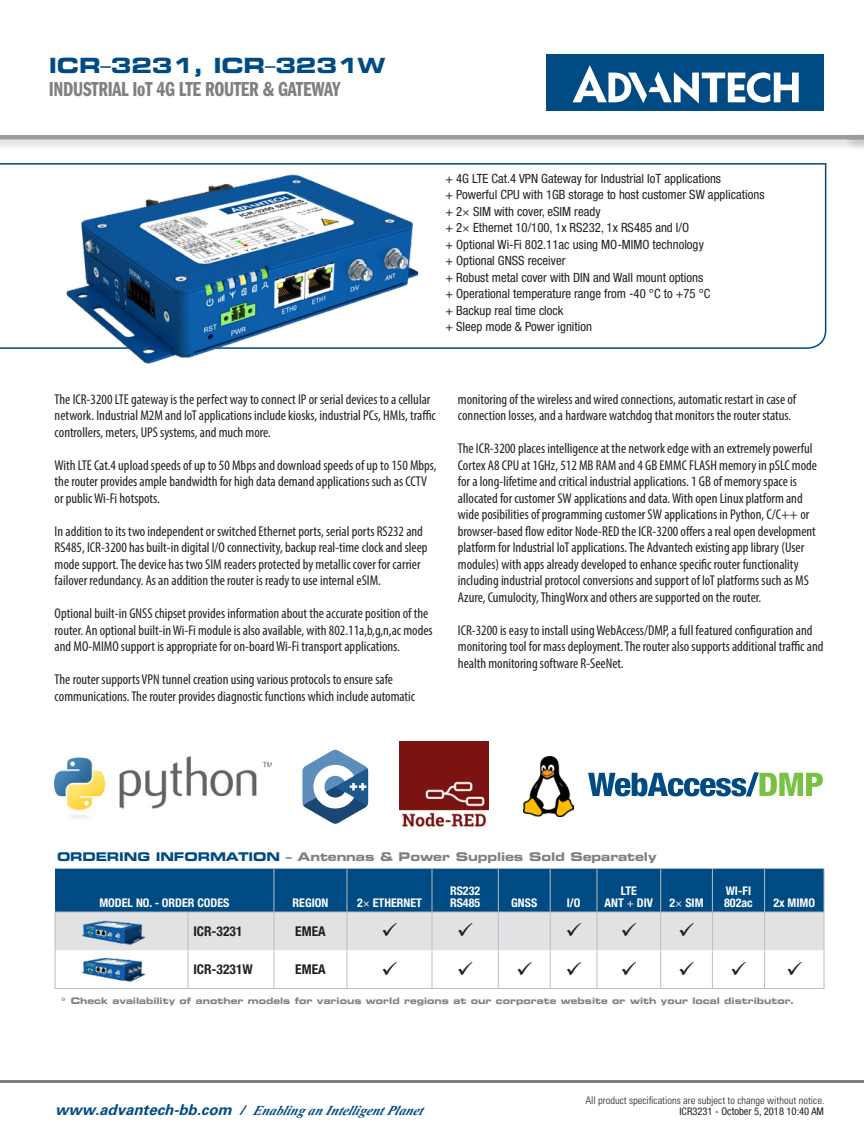
<style>
.page{position:relative;width:864px;height:1134px;background:#fff}
.page>*{position:absolute;margin:0;border:0;box-sizing:border-box;transform-origin:0 0}
.t1{font:21px "ITC Franklin Gothic Std Dm Cp";letter-spacing:-.015em;color:#808083}
.t2{font:21px "Eurostile LT Std Bold Ex 2";letter-spacing:-.01em;color:#004b84}
.t3{font:condensed 14.25px/16.5px "Myriad Pro";color:#231f20}
.t4{font:italic 700 13.5px "Times New Roman";color:#004b84}
.t5{font:700 condensed 13.5px "Helvetica Neue LT Std";color:#231f20}
.t6{font:condensed 12.75px/16.5px "Helvetica Neue LT Std";color:#231f20}
.t7{font:700 condensed 12px/12px "Helvetica Neue LT Std";color:#fff}
.t8{font:12px "Eurostile LT Std Bold Ex 2";letter-spacing:-.01em;color:#808083}
.t9{font:300 condensed 10.5px "Univers LT Std";color:#231f20}
.t10{font:condensed 10.5px "Helvetica Neue LT Std";color:#231f20}
.t11{font:9px "Eurostile LT Std Bold Ex 2";color:#808083}
.s1{font-family:"Helvetica Neue LT Pro";font-stretch:condensed}
.s2{color:#004b84}
.s3{font-weight:400}
.s4{font-family:"Univers LT Std";font-size:15px}
.s5{font-family:"Univers LT Std"}
</style>
<div class="page">
<hr style="left:0;top:1080px;width:864px;height:3px;background:#808083">
<div style="left:0;top:132px;width:864px;height:20px;background:#231f20;opacity:.25"></div>
<div style="left:0;top:135px;width:864px;height:5px;background:#9d9da1"></div>
<div style="left:844px;top:132px;width:20px;height:20px;background:#231f20;opacity:.25"></div>
<div style="left:847px;top:135px;width:17px;height:5px;background:#9d9da1"></div>
<div style="left:546px;top:54px;width:278px;height:57px;background:#004b84"></div>
<svg style="left:573px;top:65px;width:226px;height:39px"></svg>
<svg style="left:0;top:163px;width:827px;height:186px"></svg>
<img style="left:28px;top:163px;width:414px;height:201px">
<hr style="left:55px;top:950px;width:1px;height:38px;background:#bcbbbf">
<hr style="left:188px;top:951px;width:1px;height:37px;background:#bcbbbf">
<hr style="left:55px;top:988px;width:133px;height:1px;background:#bcbbbf">
<hr style="left:188px;top:988px;width:86px;height:1px;background:#bcbbbf">
<hr style="left:274px;top:951px;width:1px;height:37px;background:#bcbbbf">
<hr style="left:347px;top:951px;width:1px;height:37px;background:#bcbbbf">
<hr style="left:432px;top:951px;width:1px;height:37px;background:#bcbbbf">
<hr style="left:498px;top:951px;width:1px;height:37px;background:#bcbbbf">
<hr style="left:550px;top:951px;width:1px;height:37px;background:#bcbbbf">
<hr style="left:274px;top:988px;width:73px;height:1px;background:#bcbbbf">
<hr style="left:347px;top:988px;width:85px;height:1px;background:#bcbbbf">
<hr style="left:432px;top:988px;width:66px;height:1px;background:#bcbbbf">
<hr style="left:498px;top:988px;width:52px;height:1px;background:#bcbbbf">
<hr style="left:550px;top:988px;width:47px;height:1px;background:#bcbbbf">
<hr style="left:824px;top:869px;width:1px;height:43px;background:#bcbbbf">
<hr style="left:824px;top:912px;width:1px;height:38px;background:#bcbbbf">
<hr style="left:597px;top:951px;width:1px;height:37px;background:#bcbbbf">
<hr style="left:660px;top:951px;width:1px;height:37px;background:#bcbbbf">
<hr style="left:712px;top:951px;width:1px;height:37px;background:#bcbbbf">
<hr style="left:764px;top:951px;width:1px;height:37px;background:#bcbbbf">
<hr style="left:824px;top:950px;width:1px;height:38px;background:#bcbbbf">
<hr style="left:597px;top:988px;width:64px;height:1px;background:#bcbbbf">
<hr style="left:661px;top:988px;width:51px;height:1px;background:#bcbbbf">
<hr style="left:712px;top:988px;width:53px;height:1px;background:#bcbbbf">
<hr style="left:765px;top:988px;width:59px;height:1px;background:#bcbbbf">
<img style="left:81px;top:957px;width:65px;height:25px">
<svg style="left:588px;top:772px;width:235px;height:24px"></svg>
<img style="left:55px;top:757px;width:216px;height:62px">
<img style="left:400px;top:742px;width:88px;height:85px">
<svg style="left:302px;top:750px;width:66px;height:74px"></svg>
<img style="left:524px;top:757px;width:49px;height:59px">
<svg style="left:55px;top:869px;width:769px;height:81px;background:#6890af"></svg>
<svg style="left:497px;top:961px;width:2px;height:14px"></svg>
<svg style="left:596px;top:961px;width:2px;height:14px"></svg>
<h1 class="t2" style="left:49px;top:51px;width:338px">ICR<span class="s1">–</span>3231, ICR<span class="s1">–</span>3231W</h1>
<h1 class="t1" style="left:49px;top:77px;width:293px">INDUSTRIAL IoT 4G LTE ROUTER &amp; GATEWAY</h1>
<p class="t6" style="left:446px;top:170px;width:321px">+ 4G LTE Cat.4 VPN Gateway for Industrial IoT applications<br>+ Powerful CPU with 1GB storage to host customer SW applications + 2× SIM with cover, eSIM ready<br>+ 2× Ethernet 10/100, 1x RS232, 1x RS485 and I/O<br>+ Optional Wi-Fi 802.11ac using MO-MIMO technology<br>+ Optional GNSS receiver<br>+ Robust metal cover with DIN and Wall mount options<br>+ Operational temperature range from -40 °C to +75 °C<br>+ Backup real time clock<br>+ Sleep mode &amp; Power ignition</p>
<p class="t3" style="left:55px;top:391px;width:383px">The ICR-3200 LTE gateway is the perfect way to connect IP or serial devices to a cellular network. Industrial M2M and IoT applications include kiosks, industrial PCs, HMIs, traffic controllers, meters, UPS systems, and much more.</p>
<p class="t3" style="left:55px;top:457px;width:384px">With LTE Cat.4 upload speeds of up to 50 Mbps and download speeds of up to 150 Mbps, the router provides ample bandwidth for high data demand applications such as CCTV or public Wi-Fi hotspots.</p>
<p class="t3" style="left:55px;top:523px;width:374px">In addition to its two independent or switched Ethernet ports, serial ports RS232 and RS485, ICR-3200 has built-in digital I/O connectivity, backup real-time clock and sleep mode support. The device has two SIM readers protected by metallic cover for carrier failover redundancy. As an addition the router is ready to use internal eSIM.</p>
<p class="t3" style="left:55px;top:605px;width:380px">Optional built-in GNSS chipset provides information about the accurate position of the router. An optional built-in Wi-Fi module is also available, with 802.11a,b,g,n,ac modes and MO-MIMO support is appropriate for on-board Wi-Fi transport applications.</p>
<p class="t3" style="left:55px;top:671px;width:362px">The router supports VPN tunnel creation using various protocols to ensure safe communications. The router provides diagnostic functions which include automatic</p>
<p class="t3" style="left:458px;top:391px;width:340px">monitoring of the wireless and wired connections, automatic restart in case of connection losses, and a hardware watchdog that monitors the router status.</p>
<p class="t3" style="left:458px;top:440px;width:361px">The ICR-3200 places intelligence at the network edge with an extremely powerful Cortex A8 CPU at 1GHz, 512 MB RAM and 4 GB EMMC FLASH memory in pSLC mode for a long-lifetime and critical industrial applications. 1 GB of memory space is allocated for customer SW applications and data. With open Linux platform and wide posibilities of programming customer SW applications in Python, C/C++ or browser-based flow editor Node-RED the ICR-3200 offers a real open development platform for Industrial IoT applications. The Advantech existing app library (User modules) with apps already developed to enhance specific router functionality including industrial protocol conversions and support of IoT platforms such as MS Azure, Cumulocity, ThingWorx and others are supported on the router.</p>
<p class="t3" style="left:458px;top:622px;width:367px">ICR-3200 is easy to install using WebAccess/DMP, a full featured configuration and monitoring tool for mass deployment. The router also supports additional traffic and health monitoring software R-SeeNet.</p>
<p class="t8" style="left:57px;top:848px;width:601px"><span class="s2">ORDERING INFORMATION</span> – Antennas &amp; Power Supplies Sold Separately</p>
<p class="t7" style="left:99px;top:896px;width:132px">MODEL NO. - ORDER CODES</p>
<p class="t7" style="left:293px;top:896px;width:37px">REGION</p>
<p class="t7" style="left:357px;top:896px;width:66px">2<span class="s3">×</span> ETHERNET</p>
<p class="t7" style="left:450px;top:884px;width:32px">RS232<br>RS485</p>
<p class="t7" style="left:511px;top:896px;width:28px">GNSS</p>
<p class="t7" style="left:567px;top:896px;width:15px">I/O</p>
<p class="t7" style="left:605px;top:884px;width:50px;text-align:center">LTE<br>ANT <span class="s3">+</span> DIV</p>
<p class="t7" style="left:670px;top:896px;width:36px">2<span class="s3">×</span> SIM</p>
<p class="t7" style="left:724px;top:884px;width:30px">WI-FI<br>802ac</p>
<p class="t7" style="left:773px;top:896px;width:43px">2x MIMO</p>
<p class="t5" style="left:193px;top:923px;width:51px">ICR-3231</p>
<p class="t5" style="left:295px;top:923px;width:32px">EMEA</p>
<p class="t5" style="left:193px;top:961px;width:61px">ICR-3231W</p>
<p class="t5" style="left:295px;top:961px;width:32px">EMEA</p>
<p class="t11" style="left:61px;top:994px;width:735px">* Check availability of another models for various world regions at our corporate website or with your local distributor.</p>
<p class="t4" style="left:55px;top:1101px;width:374px"><span class="s4">www.advantech-bb.com</span> <span class="s5">/</span> Enabling anIntelligentPlanet</p>
<p class="t9" style="left:585px;top:1094px;width:241px">All product specifications are subject to change without notice.</p>
<p class="t10" style="left:679px;top:1105px;width:146px">ICR3231 - October 5, 2018 10:40 AM</p>
</div>
